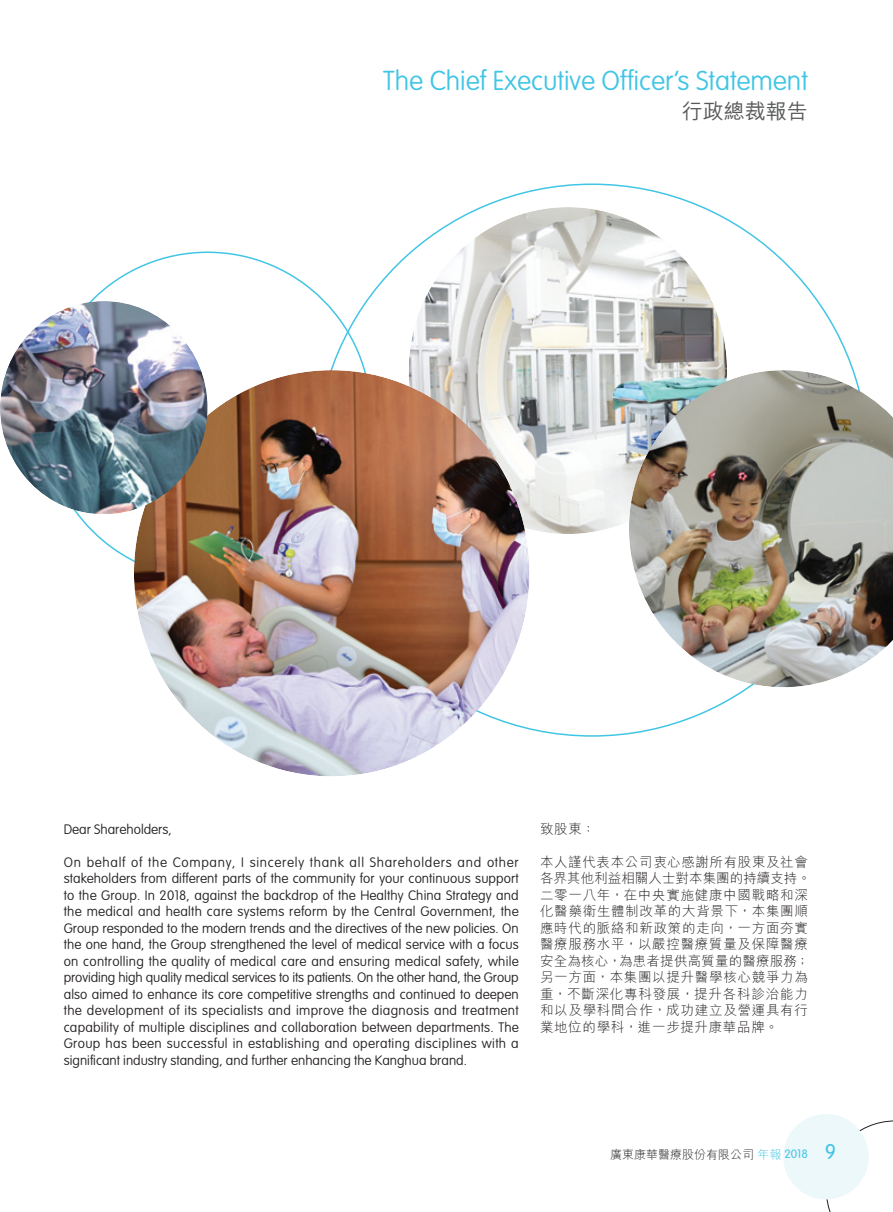
<style>
.page{position:relative;width:893px;height:1212px;background:#fff}
.page>*{position:absolute;margin:0;border:0;box-sizing:border-box;transform-origin:0 0}
.t1{font:100 27px "VAG Rounded Std";color:#41c5e5}
.t2{font:21px "M Hei HK Medium E Ten B5 H";color:#57585a}
.t3{font:100 13.5px/16.5px "VAG Rounded Std";color:#231f20;text-align:justify}
.t4{font:13.5px/16.5px "M Hei HK Light E Ten B5 H";letter-spacing:.055em;color:#231f20}
.t5{font:12px "M Hei HK Light E Ten B5 H";color:#231f20}
.s1{color:#41c5e5}
.s2{font-family:"VAG Rounded Std";font-weight:300;color:#41c5e5}
.s3{font-family:"VAG Rounded Std";font-weight:300;font-size:21px;color:#41c5e5}
</style>
<div class="page">
<svg style="left:826px;top:1120px;width:67px;height:92px"></svg>
<div style="left:783px;top:1114px;width:86px;height:85px;background:#edf8fb;border-radius:50%"></div>
<img style="left:409px;top:208px;width:318px;height:326px;border-radius:50%">
<img style="left:134px;top:370px;width:395px;height:406px;border-radius:50%">
<img style="left:0;top:301px;width:208px;height:213px;border-radius:50%">
<img style="left:629px;top:370px;width:264px;height:317px">
<h1 class="t1" style="left:383px;top:69px;width:426px">The Chief Executive Officer’s Statement</h1>
<h2 class="t2" style="left:682px;top:103px;width:127px">行政總裁報告</h2>
<p class="t3" style="left:64px;top:822px;width:109px">Dear Shareholders,</p>
<p class="t3" style="left:64px;top:855px;width:456px">On behalf of the Company, I sincerely thank all Shareholders and other stakeholders from different parts of the community for your continuous support to the Group. In 2018, against the backdrop of the Healthy China Strategy and the medical and health care systems reform by the Central Government, the Group responded to the modern trends and the directives of the new policies. On the one hand, the Group strengthened the level of medical service with a focus on controlling the quality of medical care and ensuring medical safety, while providing high quality medical services to its patients. On the other hand, the Group also aimed to enhance its core competitive strengths and continued to deepen the development of its specialists and improve the diagnosis and treatment capability of multiple disciplines and collaboration between departments. The Group has been successful in establishing and operating disciplines with a significant industry standing, and further enhancing the Kanghua brand.</p>
<p class="t4" style="left:540px;top:822px;width:57px">致股東：</p>
<p class="t4" style="left:540px;top:855px;width:272px">本人謹代表本公司衷心感謝所有股東及社會各界其他利益相關人士對本集團的持續支持。二零一八年，在中央實施健康中國戰略和深化醫藥衛生體制改革的大背景下，本集團順應時代的脈絡和新政策的走向，一方面夯實醫療服務水平，以嚴控醫療質量及保障醫療安全為核心，為患者提供高質量的醫療服務；另一方面，本集團以提升醫學核心競爭力為重，不斷深化專科發展，提升各科診治能力和以及學科間合作，成功建立及營運具有行業地位的學科，進一步提升康華品牌。</p>
<p class="t5" style="left:610px;top:1149px;width:228px">廣東康華醫療股份有限公司 <span class="s1">年報</span> <span class="s2">2018</span> <span class="s3">9</span></p>
</div>
